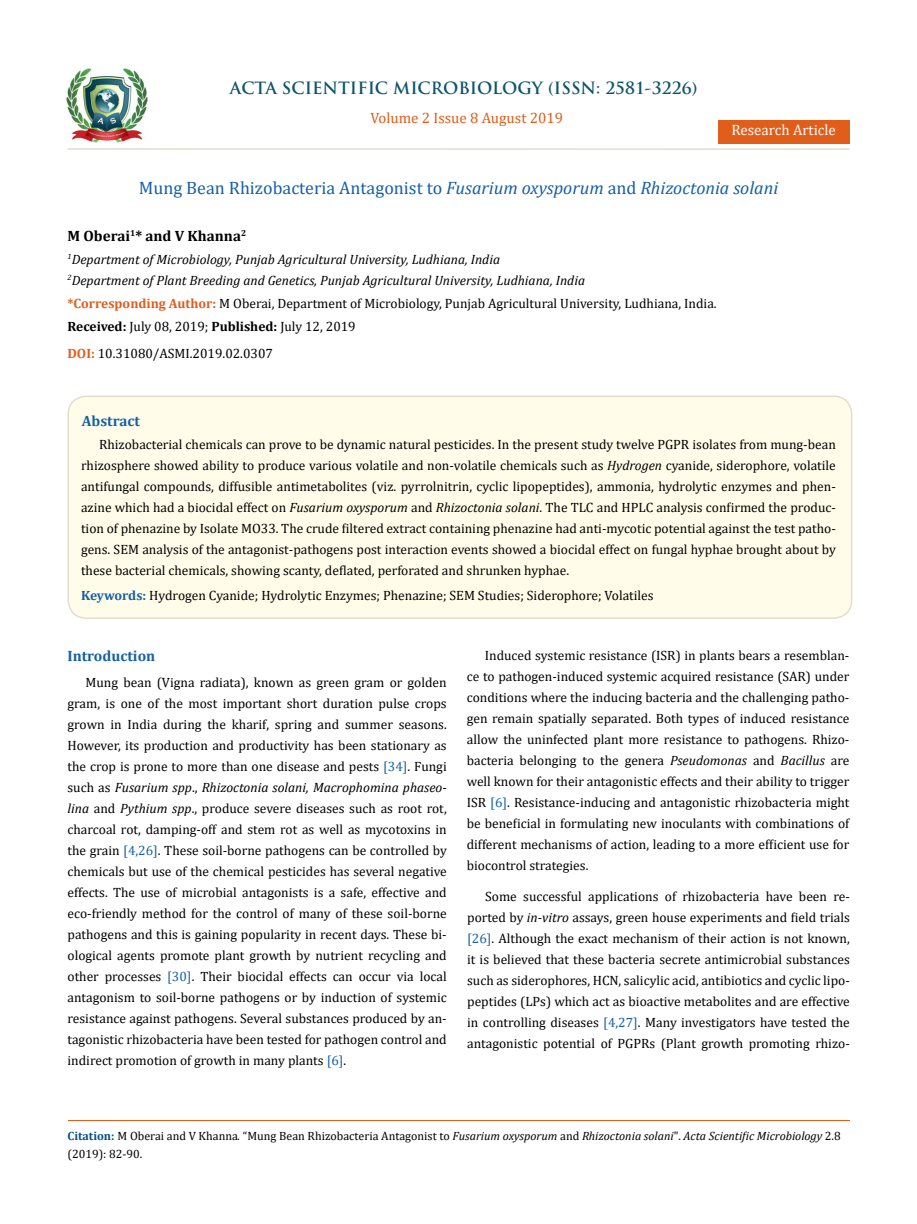
<style>
.page{position:relative;width:917px;height:1224px;background:#fff}
.page>*{position:absolute;margin:0;border:0;box-sizing:border-box;transform-origin:0 0}
.t1{font:18px "Cambria";color:#1560a6}
.t2{font:700 16.5px "Trajan Pro";color:#0e546a}
.t3{font:15px "Cambria";color:#e05d1a}
.t4{font:700 15px "Cambria";color:#000}
.t5{font:700 15px "Cambria";color:#1560a6}
.t6{font:15px "Cambria";color:#fff}
.t7{font:13.5px/21px "Cambria";color:#000;text-align:justify}
.t8{font:italic 13.5px/21px "Cambria";color:#000}
.t9{font:12px/18px "Cambria";color:#000}
.s1{font-style:italic}
.s2{font-weight:700;color:#e05d1a}
.s3{font-weight:700}
.s4{font-weight:700;color:#1560a6}
.s5{color:#1560a6}
.s6{font-weight:700;color:#035089}
</style>
<div class="page">
<img style="left:67px;top:68px;width:80px;height:74px">
<div style="left:717px;top:120px;width:132px;height:23px;background:#e05d1a"></div>
<div style="left:68px;top:396px;width:783px;height:222px;background:#fffde9;border-radius:18px"></div>
<div style="left:67px;top:396px;width:785px;height:223px;border:2px solid #e0dfcd;border-radius:18px"></div>
<hr style="left:68px;top:1120px;width:781px;height:1px;background:#e05d1a">
<hr style="left:67px;top:148px;width:782px;height:2px;background:#e0dfcd">
<p class="t2" style="left:230px;top:77px;width:469px">ACTA SCIENTIFIC MICROBIOLOGY (ISSN: 2581-3226)</p>
<p class="t3" style="left:370px;top:109px;width:194px">Volume 2 Issue 8 August 2019</p>
<p class="t6" style="left:731px;top:121px;width:106px">Research Article</p>
<h1 class="t1" style="left:139px;top:177px;width:641px">Mung Bean Rhizobacteria Antagonist to <span class="s1">Fusarium oxysporum</span> and <span class="s1">Rhizoctonia solani</span></h1>
<p class="t4" style="left:67px;top:225px;width:180px">M Oberai<sup>1</sup>* and V Khanna<sup>2</sup></p>
<p class="t8" style="left:67px;top:248px;width:519px"><sup>1</sup>Department of Microbiology, Punjab Agricultural University, Ludhiana, India<br><sup>2</sup>Department of Plant Breeding and Genetics, Punjab Agricultural University, Ludhiana, India</p>
<p class="t7" style="left:67px;top:293px;width:650px"><span class="s2">*Corresponding Author:</span> M Oberai, Department of Microbiology, Punjab Agricultural University, Ludhiana, India.</p>
<p class="t7" style="left:67px;top:316px;width:290px"><span class="s3">Received:</span> July 08, 2019; <span class="s3">Published:</span> July 12, 2019</p>
<p class="t7" style="left:67px;top:343px;width:207px"><span class="s2">DOI:</span> 10.31080/ASMI.2019.02.0307</p>
<p class="t5" style="left:82px;top:410px;width:60px">Abstract</p>
<p class="t7" style="left:81px;top:434px;width:756px;text-indent:18px">Rhizobacterial chemicals can prove to be dynamic natural pesticides. In the present study twelve PGPR isolates from mung-bean rhizosphere showed ability to produce various volatile and non-volatile chemicals such as <span class="s1">Hydrogen</span> cyanide, siderophore, volatile antifungal compounds, diffusible antimetabolites (viz. pyrrolnitrin, cyclic lipopeptides), ammonia, hydrolytic enzymes and phen&shy;azine which had a biocidal effect on <span class="s1">Fusarium oxysporum</span> and <span class="s1">Rhizoctonia solani</span>. The TLC and HPLC analysis confirmed the produc&shy;tion of phenazine by Isolate MO33. The crude filtered extract containing phenazine had anti-mycotic potential against the test patho&shy;gens. SEM analysis of the antagonist-pathogens post interaction events showed a biocidal effect on fungal hyphae brought about by these bacterial chemicals, showing scanty, deflated, perforated and shrunken hyphae.</p>
<p class="t7" style="left:81px;top:585px;width:574px"><span class="s4">Keywords:</span> Hydrogen Cyanide; Hydrolytic Enzymes; Phenazine; SEM Studies; Siderophore; Volatiles</p>
<p class="t5" style="left:67px;top:645px;width:89px">Introduction</p>
<p class="t7" style="left:466px;top:645px;width:384px;text-indent:18px">Induced systemic resistance (ISR) in plants bears a resemblan&shy;ce to pathogen-induced systemic acquired resistance (SAR) under conditions where the inducing bacteria and the challenging patho&shy;gen remain spatially separated. Both types of induced resistance allow the uninfected plant more resistance to pathogens. Rhizo&shy;bacteria belonging to the genera <span class="s1">Pseudomonas</span> and <span class="s1">Bacillus</span> are well known for their antagonistic effects and their ability to trigger ISR <span class="s5">[6]</span>. Resistance-inducing and antagonistic rhizobacteria might be beneficial in formulating new inoculants with combinations of different mechanisms of action, leading to a more efficient use for biocontrol strategies.</p>
<p class="t7" style="left:467px;top:886px;width:384px;text-indent:18px">Some successful applications of rhizobacteria have been re&shy;ported by <span class="s1">in-vitro</span> assays, green house experiments and field trials <span class="s5">[26]</span>. Although the exact mechanism of their action is not known, it is believed that these bacteria secrete antimicrobial substances such as siderophores, HCN, salicylic acid, antibiotics and cyclic lipo&shy;peptides (LPs) which act as bioactive metabolites and are effective in controlling diseases <span class="s5">[4,27]</span>. Many investigators have tested the antagonistic potential of PGPRs (Plant growth promoting rhizo-</p>
<p class="t7" style="left:67px;top:672px;width:381px;text-indent:18px">Mung bean (Vigna radiata), known as green gram or golden gram, is one of the most important short duration pulse crops grown in India during the kharif, spring and summer seasons.<br>However, its production and productivity has been stationary as the crop is prone to more than one disease and pests <span class="s5">[34]</span>. Fungi such as <span class="s1">Fusarium spp</span>., <span class="s1">Rhizoctonia solani, Macrophomina phaseo&shy;lina</span> and <span class="s1">Pythium spp</span>., produce severe diseases such as root rot, charcoal rot, damping-off and stem rot as well as mycotoxins in the grain <span class="s5">[4,26]</span>. These soil-borne pathogens can be controlled by chemicals but use of the chemical pesticides has several negative effects. The use of microbial antagonists is a safe, effective and eco-friendly method for the control of many of these soil-borne pathogens and this is gaining popularity in recent days. These bi&shy;ological agents promote plant growth by nutrient recycling and other processes <span class="s5">[30]</span>. Their biocidal effects can occur via local antagonism to soil-borne pathogens or by induction of systemic resistance against pathogens. Several substances produced by an&shy;tagonistic rhizobacteria have been tested for pathogen control and indirect promotion of growth in many plants <span class="s5">[6]</span>.</p>
<p class="t9" style="left:68px;top:1127px;width:774px"><span class="s6">Citation:</span> M Oberai and V Khanna<span class="s1">.</span> “Mung Bean Rhizobacteria Antagonist to <span class="s1">Fusarium oxysporum</span> and <span class="s1">Rhizoctonia solani</span>". <span class="s1">Acta Scientific Microbiology</span> 2.8 (2019): 82-90.</p>
</div>
